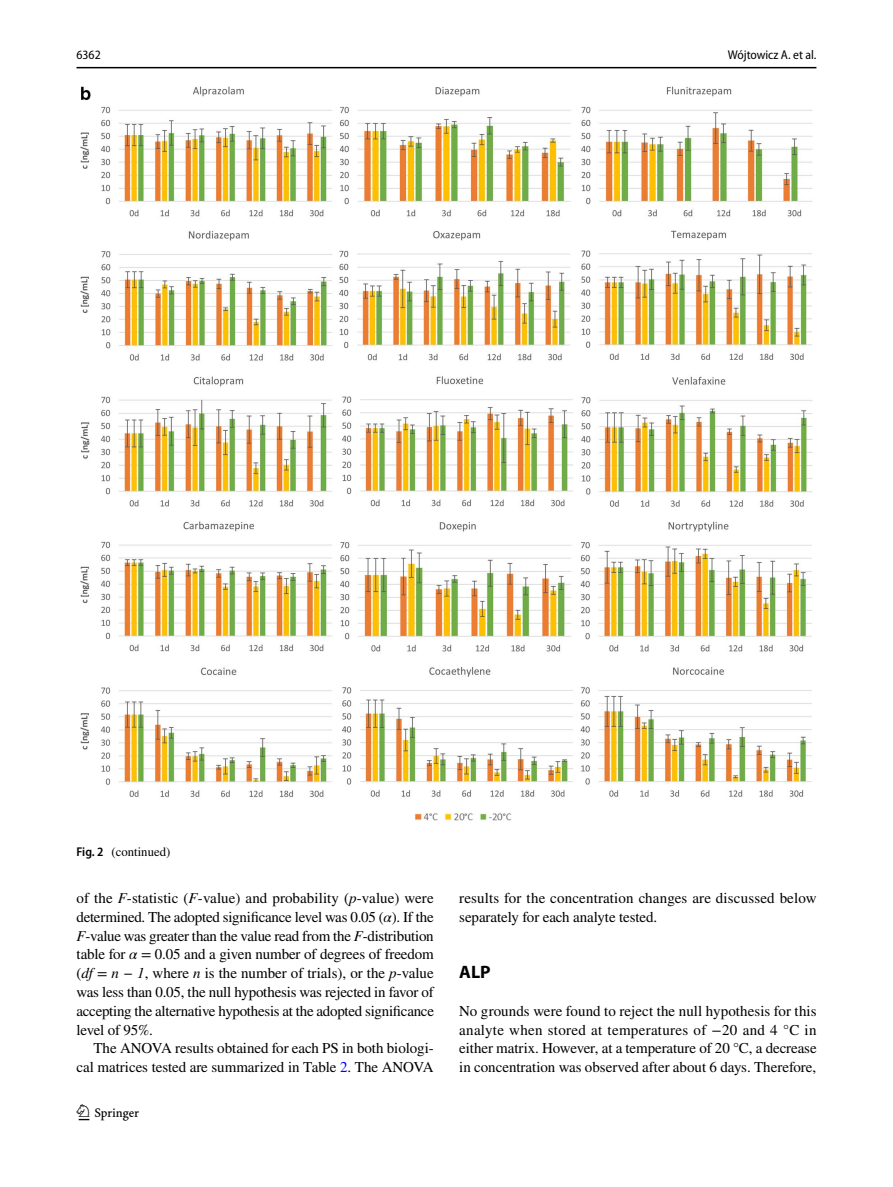
<style>
.page{position:relative;width:893px;height:1187px;background:#fff}
.page>*{position:absolute;margin:0;border:0;box-sizing:border-box;transform-origin:0 0}
.t1{font:22.5px "Springnew Regular 2";color:#000}
.t2{font:700 18px "Myriad Pro";color:#000}
.t3{font:15px/18.8px "STIX";letter-spacing:-.005em;color:#000;text-align:justify}
.t4{font:semi-condensed 12.75px "Myriad Pro";color:#000}
.t5{font:12.75px "STIX";color:#000}
.s1{font-family:"Myriad Pro";font-weight:600;font-stretch:semi-condensed}
.s2{font-style:italic}
.s3{color:#00f}
</style>
<div class="page">
<hr style="left:77px;top:67px;width:739px;height:1px;background:#000">
<img style="left:81px;top:87px;width:731px;height:733px">
<p class="t4" style="left:77px;top:48px;width:26px">6362</p>
<p class="t4" style="left:728px;top:48px;width:90px">Wójtowicz A. et al.</p>
<p class="t5" style="left:77px;top:843px;width:95px"><span class="s1">Fig. 2</span> (continued)</p>
<p class="t3" style="left:77px;top:889px;width:359px">of the <span class="s2">F</span>-statistic (<span class="s2">F</span>-value) and probability (<span class="s2">p</span>-value) were determined. The adopted significance level was 0.05 (<span class="s2">α</span>). If the <span class="s2">F</span>-value was greater than the value read from the <span class="s2">F</span>-distribution table for <span class="s2">α</span> = 0.05 and a given number of degrees of freedom (<span class="s2">df</span> = <span class="s2">n − 1</span>, where <span class="s2">n</span> is the number of trials), or the <span class="s2">p</span>-value was less than 0.05, the null hypothesis was rejected in favor of accepting the alternative hypothesis at the adopted significance level of 95%.</p>
<p class="t3" style="left:77px;top:1039px;width:359px;text-align:right">The ANOVA results obtained for each PS in both biologi&shy;cal matrices tested are summarized in Table <span class="s3">2</span>. The ANOVA</p>
<h1 class="t1" style="left:79px;top:1104px;width:62px">1 3</h1>
<p class="t3" style="left:459px;top:889px;width:359px">results for the concentration changes are discussed below separately for each analyte tested.</p>
<p class="t2" style="left:459px;top:960px;width:33px">ALP</p>
<p class="t3" style="left:459px;top:1002px;width:359px">No grounds were found to reject the null hypothesis for this analyte when stored at temperatures of −20 and 4 °C in either matrix. However, at a temperature of 20 °C, a decrease in concentration was observed after about 6 days. Therefore,</p>
</div>
